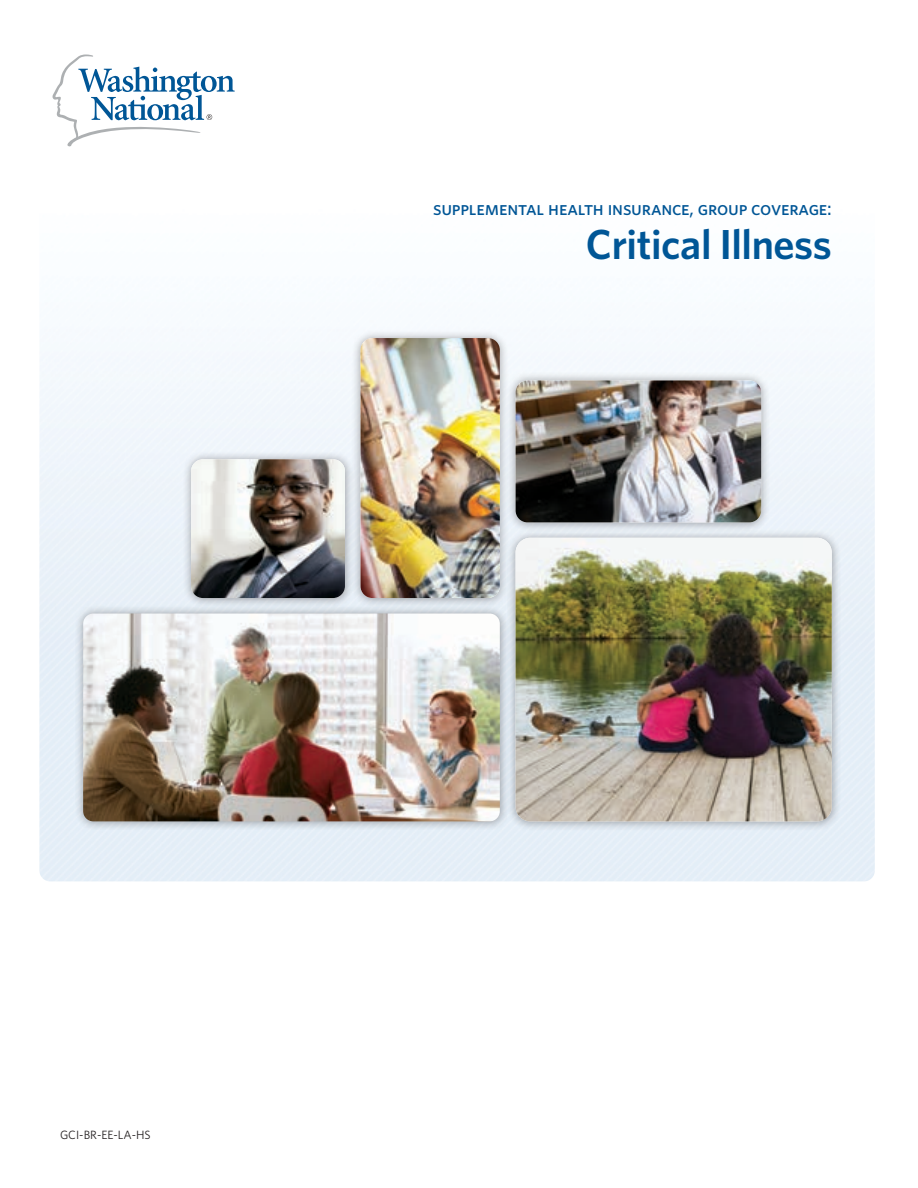
<style>
.page{position:relative;width:918px;height:1188px;background:#fff}
.page>*{position:absolute;margin:0;border:0;box-sizing:border-box;transform-origin:0 0}
.t1{font:600 42px "Whitney";letter-spacing:-.01em;color:#005696}
.t2{font:19.5px "Whitney Medium SC";letter-spacing:-.01em;color:#005696}
.t3{font:12px "Whitney";color:#231f20}
</style>
<div class="page">
<svg style="left:53px;top:54px;width:182px;height:92px"></svg>
<div style="left:507px;top:529px;width:334px;height:302px;background:#231f20;opacity:.4"></div>
<img style="left:516px;top:538px;width:316px;height:283px">
<div style="left:74px;top:605px;width:435px;height:226px;background:#231f20;opacity:.4"></div>
<img style="left:83px;top:614px;width:417px;height:207px">
<div style="left:507px;top:371px;width:264px;height:161px;background:#231f20;opacity:.4"></div>
<img style="left:516px;top:380px;width:245px;height:142px">
<div style="left:182px;top:450px;width:172px;height:157px;background:#231f20;opacity:.4"></div>
<img style="left:191px;top:459px;width:154px;height:139px">
<div style="left:352px;top:329px;width:157px;height:278px;background:#231f20;opacity:.4"></div>
<img style="left:361px;top:338px;width:139px;height:260px">
<p class="t2" style="left:433px;top:196px;width:400px">supplemental health insurance, group coverage:</p>
<h1 class="t1" style="left:586px;top:218px;width:247px">Critical Illness</h1>
<p class="t3" style="left:60px;top:1127px;width:92px">GCI-BR-EE-LA-HS</p>
</div>
